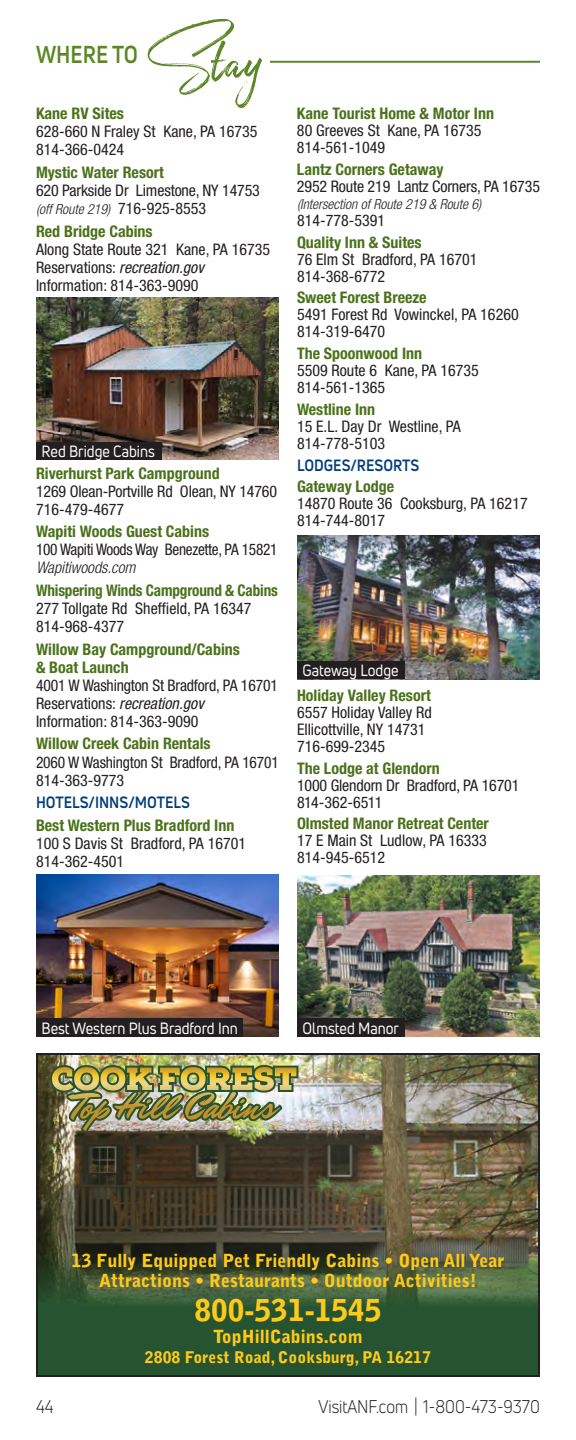
<style>
.page{position:relative;width:576px;height:1440px;background:#fff}
.page>*{position:absolute;margin:0;border:0;box-sizing:border-box;transform-origin:0 0}
.t1{font:900 30px "Bell Gothic Std";color:#feca19}
.t2{font:700 24px "Uni Neue";color:#5c8727;scale:.87 1}
.t3{font:900 18px/20px "Bell Gothic Std";color:#feca19;text-align:center}
.t4{font:18px "Uni Neue";color:#231f20;scale:.9 1}
.t5{font:condensed 16px/18px "Helvetica Neue LT Std";color:#231f20}
.t6{font:700 condensed 16px/18px "Helvetica Neue LT Std";color:#4b711c}
.t7{font:16px "Uni Neue";color:#fff;scale:.9 1}
.t8{font:condensed 16px/18px "Helvetica Neue LT Std";letter-spacing:-.02em;color:#231f20;scale:.96 1}
.t9{font:700 condensed 16px "Helvetica Neue LT Std";color:#4b711c;scale:.95 1}
.Directory_sub_head_green{font:700 16px "Uni Neue";color:#013d7d;scale:.9 1}
.t10{font:900 16px "Bell Gothic Std";color:#feca19}
.t11{font:condensed 16px "Helvetica Neue LT Std";letter-spacing:-.03em;color:#231f20}
.t12{font:italic 300 condensed 14px "Helvetica Neue LT Std";color:#231f20}
.s1{font-weight:400;font-style:normal;font-size:16px}
.s2{font-style:italic}
.s3{font-weight:300;font-style:italic}
</style>
<div class="page">
<svg style="left:147px;top:19px;width:115px;height:89px"></svg>
<img style="left:36px;top:298px;width:243px;height:162px">
<img style="left:297px;top:536px;width:243px;height:144px">
<img style="left:297px;top:875px;width:243px;height:162px">
<hr style="left:270px;top:61px;width:270px;height:2px;background:#5c8727">
<img style="left:39px;top:1056px;width:498px;height:188px">
<svg style="left:39px;top:1244px;width:498px;height:130px;background:#335333"></svg>
<img style="left:47px;top:1056px;width:253px;height:137px">
<img style="left:52px;top:1067px;width:244px;height:64px">
<div style="left:36px;top:1053px;width:504px;height:324px;border:2px solid #231f20"></div>
<img style="left:36px;top:875px;width:243px;height:162px">
<div style="left:36px;top:442px;width:126px;height:18px;background:#231f20"></div>
<div style="left:297px;top:661px;width:108px;height:18px;background:#231f20"></div>
<div style="left:36px;top:1019px;width:207px;height:18px;background:#231f20"></div>
<div style="left:297px;top:1019px;width:108px;height:18px;background:#231f20"></div>
<p class="t2" style="left:36px;top:40px;width:119px">WHERE TO</p>
<p class="t6" style="left:36px;top:105px;width:89px">Kane RV Sites</p>
<p class="t5" style="left:36px;top:123px;width:223px">628-660 N Fraley St Kane, PA 16735<br>814-366-0424</p>
<p class="t6" style="left:36px;top:163px;width:129px">Mystic Water Resort</p>
<p class="t5" style="left:36px;top:181px;width:225px">620 Parkside Dr Limestone, NY 14753</p>
<p class="t12" style="left:36px;top:201px;width:172px">(off Route 219) <span class="s1">716-925-8553</span></p>
<p class="t6" style="left:36px;top:222px;width:118px">Red Bridge Cabins</p>
<p class="t5" style="left:36px;top:240px;width:236px">Along State Route 321 Kane, PA 16735<br>Reservations: <span class="s2">recreation.gov<br></span>Information: 814-363-9090</p>
<p class="t7" style="left:42px;top:441px;width:127px">Red Bridge Cabins</p>
<p class="t6" style="left:36px;top:464px;width:185px">Riverhurst Park Campground</p>
<p class="t5" style="left:36px;top:482px;width:243px">1269 Olean-Portville Rd Olean, NY 14760<br>716-479-4677</p>
<p class="t6" style="left:36px;top:523px;width:175px">Wapiti Woods Guest Cabins</p>
<p class="t8" style="left:36px;top:541px;width:253px">100 Wapiti Woods Way Benezette, PA 15821<br><span class="s3">Wapitiwoods.com</span></p>
<p class="t9" style="left:36px;top:581px;width:256px">Whispering Winds Campground &amp; Cabins</p>
<p class="t5" style="left:36px;top:599px;width:217px">277 Tollgate Rd Sheffield, PA 16347<br>814-968-4377</p>
<p class="t6" style="left:36px;top:640px;width:205px">Willow Bay Campground/Cabins &amp; Boat Launch</p>
<p class="t5" style="left:36px;top:676px;width:243px">4001 W Washington St Bradford, PA 16701<br>Reservations: <span class="s2">recreation.gov<br></span>Information: 814-363-9090</p>
<p class="t6" style="left:36px;top:735px;width:176px">Willow Creek Cabin Rentals</p>
<p class="t5" style="left:36px;top:753px;width:244px">2060 W Washington St Bradford, PA 16701<br>814-363-9773</p>
<p class="Directory_sub_head_green" style="left:36px;top:792px;width:172px">HOTELS/INNS/MOTELS</p>
<p class="t6" style="left:36px;top:816px;width:200px">Best Western Plus Bradford Inn</p>
<p class="t5" style="left:36px;top:834px;width:212px">100 S Davis St Bradford, PA 16701<br>814-362-4501</p>
<p class="t6" style="left:297px;top:105px;width:199px">Kane Tourist Home &amp; Motor Inn</p>
<p class="t5" style="left:297px;top:122px;width:186px;line-height:17px">80 Greeves St Kane, PA 16735<br>814-561-1049</p>
<p class="t6" style="left:297px;top:160px;width:148px">Lantz Corners Getaway</p>
<p class="t5" style="left:297px;top:177px;width:245px">2952 Route 219 Lantz Corners, PA 16735</p>
<p class="t12" style="left:297px;top:196px;width:186px">(Intersection of Route 219 &amp; Route 6)</p>
<p class="t5" style="left:297px;top:211px;width:90px">814-778-5391</p>
<p class="t6" style="left:297px;top:233px;width:126px">Quality Inn &amp; Suites</p>
<p class="t5" style="left:297px;top:251px;width:182px;line-height:17px">76 Elm St Bradford, PA 16701<br>814-368-6772</p>
<p class="t6" style="left:297px;top:289px;width:131px">Sweet Forest Breeze</p>
<p class="t5" style="left:297px;top:306px;width:223px;line-height:17px">5491 Forest Rd Vowinckel, PA 16260<br>814-319-6470</p>
<p class="t6" style="left:297px;top:344px;width:127px">The Spoonwood Inn</p>
<p class="t5" style="left:297px;top:362px;width:183px;line-height:17px">5509 Route 6 Kane, PA 16735<br>814-561-1365</p>
<p class="t6" style="left:297px;top:400px;width:80px">Westline Inn</p>
<p class="t5" style="left:297px;top:418px;width:165px;line-height:17px">15 E.L. Day Dr Westline, PA<br>814-778-5103</p>
<p class="Directory_sub_head_green" style="left:297px;top:455px;width:137px">LODGES/RESORTS</p>
<p class="t6" style="left:297px;top:477px;width:99px">Gateway Lodge</p>
<p class="t5" style="left:297px;top:495px;width:232px;line-height:17px">14870 Route 36 Cooksburg, PA 16217<br>814-744-8017</p>
<p class="t7" style="left:303px;top:661px;width:108px">Gateway Lodge</p>
<p class="t6" style="left:297px;top:686px;width:135px">Holiday Valley Resort</p>
<p class="t5" style="left:297px;top:704px;width:136px;line-height:17px">6557 Holiday Valley Rd<br>Ellicottville, NY 14731<br>716-699-2345</p>
<p class="t6" style="left:297px;top:759px;width:144px">The Lodge at Glendorn</p>
<p class="t5" style="left:297px;top:776px;width:224px">1000 Glendorn Dr Bradford, PA 16701</p>
<p class="t11" style="left:297px;top:793px;width:87px">814-362-6511</p>
<p class="t6" style="left:297px;top:814px;width:193px">Olmsted Manor Retreat Center</p>
<p class="t5" style="left:297px;top:832px;width:191px;line-height:17px">17 E Main St Ludlow, PA 16333<br>814-945-6512</p>
<p class="t7" style="left:42px;top:1018px;width:220px">Best Western Plus Bradford Inn</p>
<p class="t7" style="left:303px;top:1018px;width:109px">Olmsted Manor</p>
<p class="t3" style="left:72px;top:1251px;width:434px">13 Fully Equipped Pet Friendly Cabins • Open All Year<br>Attractions • Restaurants • Outdoor Activities!</p>
<p class="t1" style="left:195px;top:1293px;width:188px">800-531-1545</p>
<p class="t3" style="left:213px;top:1327px;width:151px">TopHillCabins.com</p>
<p class="t10" style="left:145px;top:1348px;width:288px">2808 Forest Road, Cooksburg, PA 16217</p>
<p class="t4" style="left:36px;top:1396px;width:21px">44</p>
<p class="t4" style="left:318px;top:1396px;width:248px">VisitANF.com | 1-800-473-9370</p>
</div>
